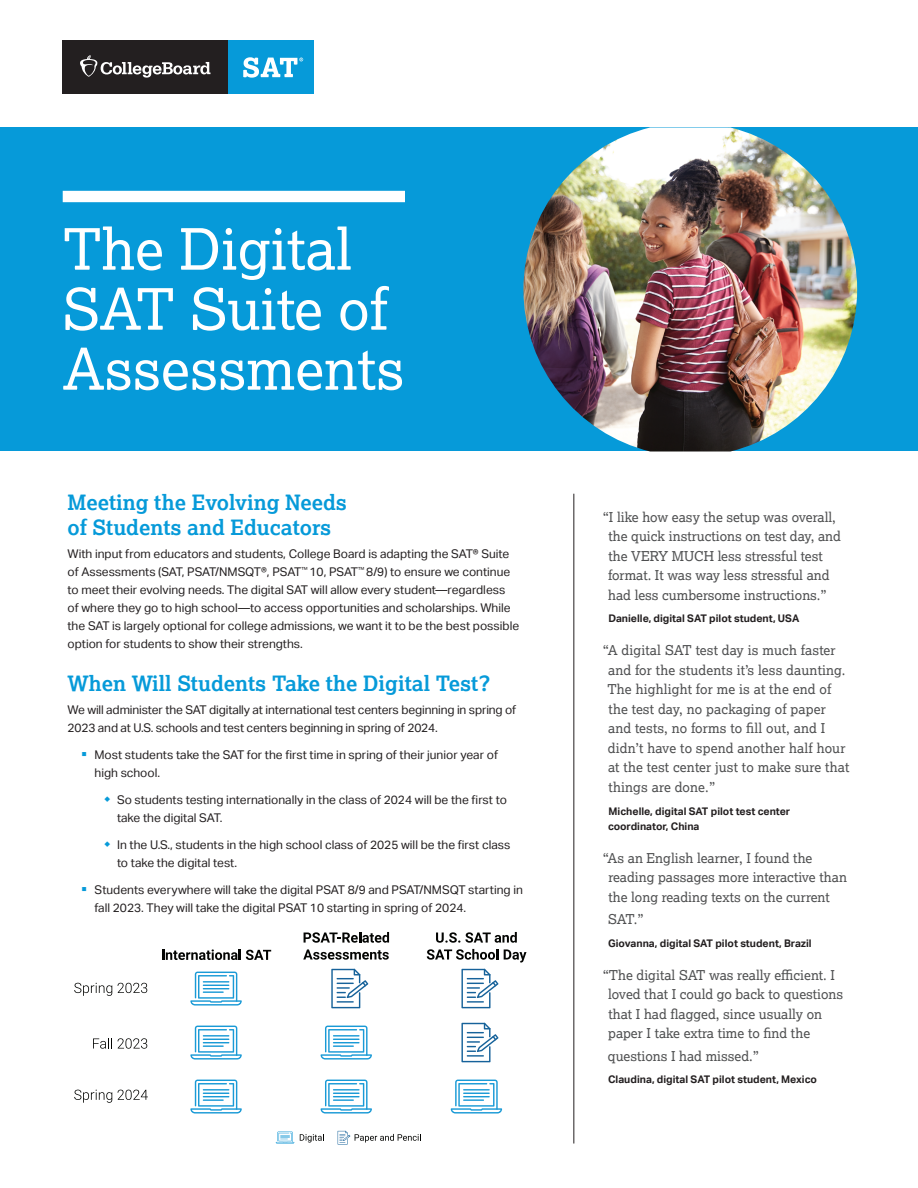
<style>
.page{position:relative;width:918px;height:1188px;background:#fff}
.page>*{position:absolute;margin:0;border:0;box-sizing:border-box;transform-origin:0 0}
.A__Head__Main__DO{font:57px/60px "Lexia";color:#fff}
.B__Head__Main_bl{font:700 21px/25.5px "Lexia";color:#069ad9}
.PQ__Large_blue{font:13.5px/19.5px "Lexia";color:#4e4f50}
.Body_Text_Main{font:12px/18px "Aktiv Grotesk";color:#231f20}
.Byline{font:700 10.5px/15px "Aktiv Grotesk";color:#231f20}
.s1{color:#069ad9}
</style>
<div class="page">
<div style="left:0;top:128px;width:918px;height:324px;background:#069ad9"></div>
<img style="left:523px;top:128px;width:334px;height:324px">
<div style="left:63px;top:191px;width:342px;height:11px;background:#fff"></div>
<div style="left:63px;top:40px;width:165px;height:54px;background:#231f20"></div>
<svg style="left:80px;top:55px;width:130px;height:23px"></svg>
<div style="left:228px;top:40px;width:85px;height:54px;background:#069ad9"></div>
<svg style="left:243px;top:57px;width:60px;height:21px"></svg>
<svg style="left:74px;top:983px;width:38px;height:13px"></svg>
<svg style="left:118px;top:983px;width:29px;height:10px"></svg>
<svg style="left:74px;top:1090px;width:38px;height:13px"></svg>
<svg style="left:118px;top:1090px;width:30px;height:10px"></svg>
<svg style="left:93px;top:1038px;width:19px;height:11px"></svg>
<svg style="left:118px;top:1038px;width:29px;height:11px"></svg>
<svg style="left:162px;top:949px;width:109px;height:11px"></svg>
<svg style="left:190px;top:972px;width:52px;height:34px"></svg>
<hr style="left:203px;top:991px;width:21px;height:2px;background:#1a9ad6">
<svg style="left:190px;top:1026px;width:52px;height:34px"></svg>
<hr style="left:203px;top:1045px;width:21px;height:2px;background:#1a9ad6">
<svg style="left:190px;top:1080px;width:52px;height:34px"></svg>
<hr style="left:203px;top:1099px;width:21px;height:2px;background:#1a9ad6">
<svg style="left:436px;top:932px;width:81px;height:11px"></svg>
<svg style="left:427px;top:949px;width:71px;height:11px"></svg>
<svg style="left:504px;top:949px;width:22px;height:14px"></svg>
<svg style="left:461px;top:969px;width:37px;height:39px"></svg>
<svg style="left:461px;top:1023px;width:37px;height:39px"></svg>
<svg style="left:451px;top:1080px;width:51px;height:34px"></svg>
<hr style="left:463px;top:1099px;width:21px;height:2px;background:#1a9ad6">
<svg style="left:304px;top:932px;width:85px;height:11px"></svg>
<svg style="left:303px;top:949px;width:86px;height:11px"></svg>
<svg style="left:331px;top:969px;width:37px;height:39px"></svg>
<svg style="left:321px;top:1080px;width:51px;height:34px"></svg>
<hr style="left:333px;top:1099px;width:21px;height:2px;background:#1a9ad6">
<svg style="left:321px;top:1026px;width:51px;height:34px"></svg>
<hr style="left:333px;top:1045px;width:21px;height:2px;background:#1a9ad6">
<hr style="left:574px;top:494px;width:1px;height:650px;background:#231f20">
<svg style="left:300px;top:1134px;width:24px;height:9px"></svg>
<svg style="left:338px;top:1131px;width:83px;height:13px"></svg>
<svg style="left:276px;top:1132px;width:18px;height:12px"></svg>
<p class="A__Head__Main__DO" style="left:63px;top:218px;width:343px">The Digital<br>SAT Suite of<br>Assessments</p>
<p class="B__Head__Main_bl" style="left:68px;top:489px;width:281px">Meeting the Evolving Needs of Students and Educators</p>
<p class="Body_Text_Main" style="left:68px;top:544px;width:453px">With input from educators and students, College Board is adapting the SAT® Suite of Assessments (SAT, PSAT/NMSQT®, PSAT<sup>™</sup> 10, PSAT<sup>™</sup> 8/9) to ensure we continue to meet their evolving needs. The digital SAT will allow every student—regardless of where they go to high school—to access opportunities and scholarships. While the SAT is largely optional for college admissions, we want it to be the best possible option for students to show their strengths.</p>
<p class="B__Head__Main_bl" style="left:68px;top:670px;width:425px">When Will Students Take the Digital Test?</p>
<p class="Body_Text_Main" style="left:68px;top:700px;width:450px">We will administer the SAT digitally at international test centers beginning in spring of<br>2023 and at U.S. schools and test centers beginning in spring of 2024.</p>
<p class="Body_Text_Main" style="left:94px;top:745px;width:405px;text-indent:-14px"><span class="s1">▪</span> Most students take the SAT for the first time in spring of their junior year of high school.</p>
<p class="Body_Text_Main" style="left:117px;top:790px;width:391px">So students testing internationally in the class of 2024 will be the first to take the digital SAT.</p>
<p class="Body_Text_Main" style="left:117px;top:835px;width:395px">In the U.S., students in the high school class of 2025 will be the first class to take the digital test.</p>
<p class="Body_Text_Main" style="left:94px;top:880px;width:430px;text-indent:-14px"><span class="s1">▪</span> Students everywhere will take the digital PSAT 8/9 and PSAT/NMSQT starting in fall 2023. They will take the digital PSAT 10 starting in spring of 2024.</p>
<p class="PQ__Large_blue" style="left:608px;top:507px;width:234px;text-indent:-5px">“I like how easy the setup was overall, the quick instructions on test day, and the VERY MUCH less stressful test format. It was way less stressful and had less cumbersome instructions.”</p>
<p class="Byline" style="left:609px;top:611px;width:192px">Danielle, digital SAT pilot student, USA</p>
<p class="PQ__Large_blue" style="left:608px;top:641px;width:243px;text-indent:-5px">“A digital SAT test day is much faster and for the students it’s less daunting.<br>The highlight for me is at the end of the test day, no packaging of paper and tests, no forms to fill out, and I didn’t have to spend another half hour at the test center just to make sure that things are done.”</p>
<p class="Byline" style="left:608px;top:803px;width:184px">Michelle, digital SAT pilot test center coordinator, China</p>
<p class="PQ__Large_blue" style="left:608px;top:848px;width:240px;text-indent:-6px">“As an English learner, I found the reading passages more interactive than the long reading texts on the current</p>
<p class="PQ__Large_blue" style="left:608px;top:909px;width:37px">SAT.”</p>
<p class="Byline" style="left:608px;top:935px;width:205px">Giovanna, digital SAT pilot student, Brazil</p>
<p class="PQ__Large_blue" style="left:608px;top:965px;width:237px;text-indent:-5px">“The digital SAT was really efficient. I loved that I could go back to questions that I had flagged, since usually on paper I take extra time to find the</p>
<p class="PQ__Large_blue" style="left:608px;top:1046px;width:153px">questions I had missed.”</p>
<p class="Byline" style="left:608px;top:1072px;width:210px">Claudina, digital SAT pilot student, Mexico</p>
</div>
